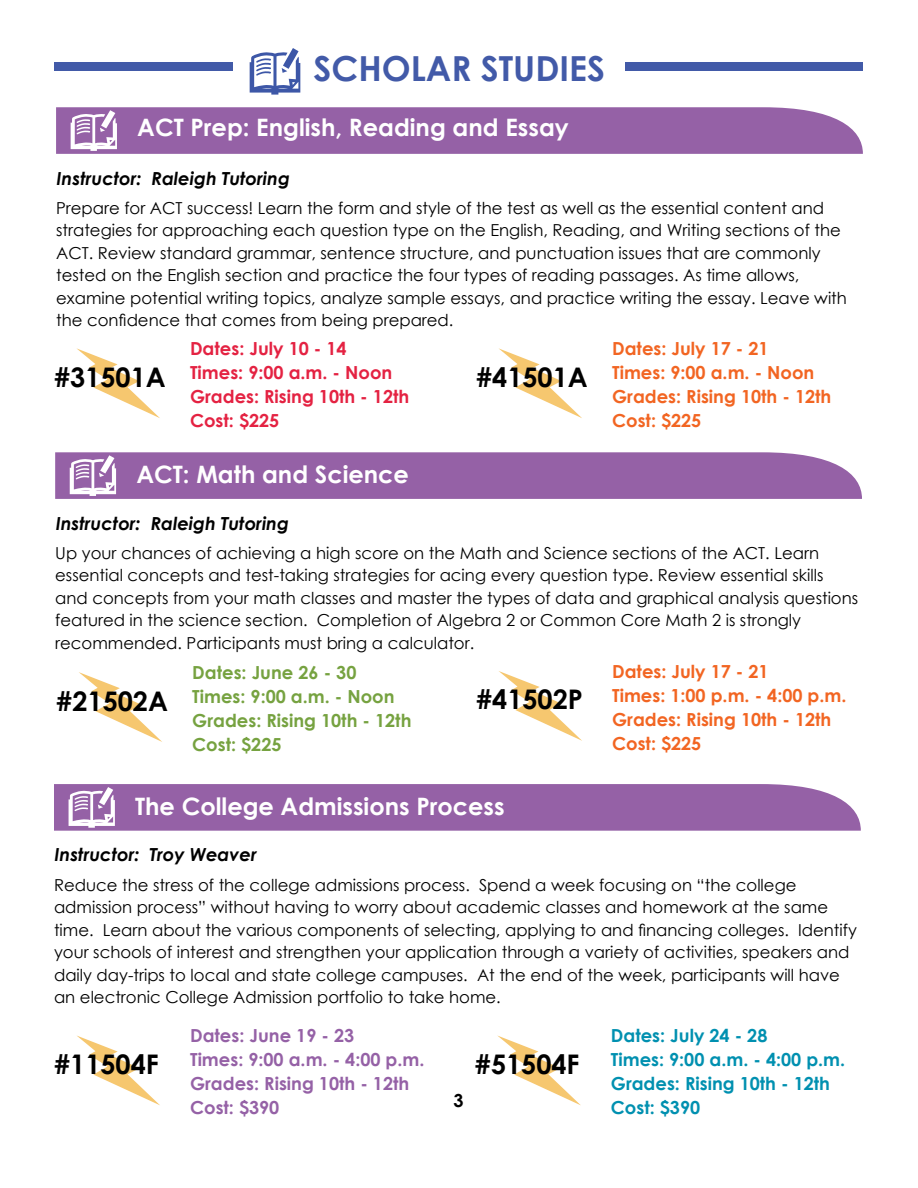
<style>
.page{position:relative;width:918px;height:1188px;background:#fff}
.page>*{position:absolute;margin:0;border:0;box-sizing:border-box;transform-origin:0 0}
.t1{font:700 34.5px "Century Gothic";color:#425aa8}
.t2{font:700 27px "Century Gothic";color:#000}
.t3{font:700 24px "Century Gothic";color:#fff}
.t4{font:700 18px/24px "Century Gothic";color:#f26522}
.t5{font:italic 700 18px "Century Gothic";color:#000}
.t6{font:700 18px/24px "Century Gothic";color:#9561a6}
.t7{font:700 18px/24px "Century Gothic";color:#0090b0}
.t8{font:700 18px/24px "Century Gothic";color:#76a240}
.t9{font:700 18px/24px "Century Gothic";color:#e42242}
.t10{font:700 18px "Century Gothic";color:#000}
.t11{font:16.5px/22.5px "Century Gothic";color:#000}
</style>
<div class="page">
<svg style="left:250px;top:48px;width:50px;height:47px"></svg>
<div style="left:625px;top:63px;width:238px;height:8px;background:#425aa8"></div>
<div style="left:54px;top:63px;width:178px;height:8px;background:#425aa8"></div>
<svg style="left:56px;top:107px;width:807px;height:47px;background:#9a69aa"></svg>
<svg style="left:499px;top:348px;width:83px;height:70px"></svg>
<svg style="left:55px;top:452px;width:807px;height:47px;background:#9a69aa"></svg>
<svg style="left:79px;top:672px;width:83px;height:70px"></svg>
<svg style="left:76px;top:348px;width:84px;height:70px"></svg>
<svg style="left:54px;top:784px;width:807px;height:47px;background:#9a69aa"></svg>
<svg style="left:77px;top:1036px;width:83px;height:69px"></svg>
<svg style="left:498px;top:1036px;width:83px;height:69px"></svg>
<svg style="left:499px;top:671px;width:83px;height:70px"></svg>
<h1 class="t1" style="left:314px;top:42px;width:293px">SCHOLAR STUDIES</h1>
<h3 class="t3" style="left:137px;top:109px;width:433px">ACT Prep: English, Reading and Essay</h3>
<p class="t5" style="left:57px;top:164px;width:235px">Instructor: Raleigh Tutoring</p>
<p class="t11" style="left:56px;top:196px;width:792px">Prepare for ACT success! Learn the form and style of the test as well as the essential content and strategies for approaching each question type on the English, Reading, and Writing sections of the ACT. Review standard grammar, sentence structure, and punctuation issues that are commonly tested on the English section and practice the four types of reading passages. As time allows, examine potential writing topics, analyze sample essays, and practice writing the essay. Leave with the confidence that comes from being prepared.</p>
<h2 class="t2" style="left:54px;top:357px;width:113px">#31501A</h2>
<p class="t9" style="left:190px;top:336px;width:221px">Dates: July 10 - 14<br>Times: 9:00 a.m. - Noon<br>Grades: Rising 10th - 12th<br>Cost: $225</p>
<h3 class="t3" style="left:136px;top:456px;width:274px">ACT: Math and Science</h3>
<p class="t5" style="left:56px;top:509px;width:235px">Instructor: Raleigh Tutoring</p>
<h2 class="t2" style="left:476px;top:357px;width:113px">#41501A</h2>
<p class="t4" style="left:612px;top:336px;width:221px">Dates: July 17 - 21<br>Times: 9:00 a.m. - Noon<br>Grades: Rising 10th - 12th<br>Cost: $225</p>
<p class="t11" style="left:55px;top:541px;width:805px">Up your chances of achieving a high score on the Math and Science sections of the ACT. Learn essential concepts and test-taking strategies for acing every question type. Review essential skills and concepts from your math classes and master the types of data and graphical analysis questions featured in the science section. Completion of Algebra 2 or Common Core Math 2 is strongly recommended. Participants must bring a calculator.</p>
<h2 class="t2" style="left:56px;top:680px;width:113px">#21502A</h2>
<p class="t8" style="left:192px;top:660px;width:221px">Dates: June 26 - 30<br>Times: 9:00 a.m. - Noon<br>Grades: Rising 10th - 12th<br>Cost: $225</p>
<h2 class="t2" style="left:476px;top:679px;width:108px">#41502P</h2>
<h3 class="t3" style="left:135px;top:788px;width:371px">The College Admissions Process</h3>
<p class="t5" style="left:55px;top:841px;width:204px">Instructor: Troy Weaver</p>
<p class="t4" style="left:612px;top:658px;width:236px">Dates: July 17 - 21<br>Times: 1:00 p.m. - 4:00 p.m.<br>Grades: Rising 10th - 12th<br>Cost: $225</p>
<p class="t11" style="left:54px;top:873px;width:804px">Reduce the stress of the college admissions process. Spend a week focusing on “the college admission process” without having to worry about academic classes and homework at the same time. Learn about the various components of selecting, applying to and financing colleges. Identify your schools of interest and strengthen your application through a variety of activities, speakers and daily day-trips to local and state college campuses. At the end of the week, participants will have an electronic College Admission portfolio to take home.</p>
<h2 class="t2" style="left:54px;top:1044px;width:106px">#11504F</h2>
<p class="t6" style="left:190px;top:1023px;width:236px">Dates: June 19 - 23<br>Times: 9:00 a.m. - 4:00 p.m.<br>Grades: Rising 10th - 12th<br>Cost: $390</p>
<p class="t10" style="left:454px;top:1087px;width:12px">3</p>
<h2 class="t2" style="left:475px;top:1044px;width:106px">#51504F</h2>
<p class="t7" style="left:611px;top:1023px;width:236px">Dates: July 24 - 28<br>Times: 9:00 a.m. - 4:00 p.m.<br>Grades: Rising 10th - 12th<br>Cost: $390</p>
</div>
